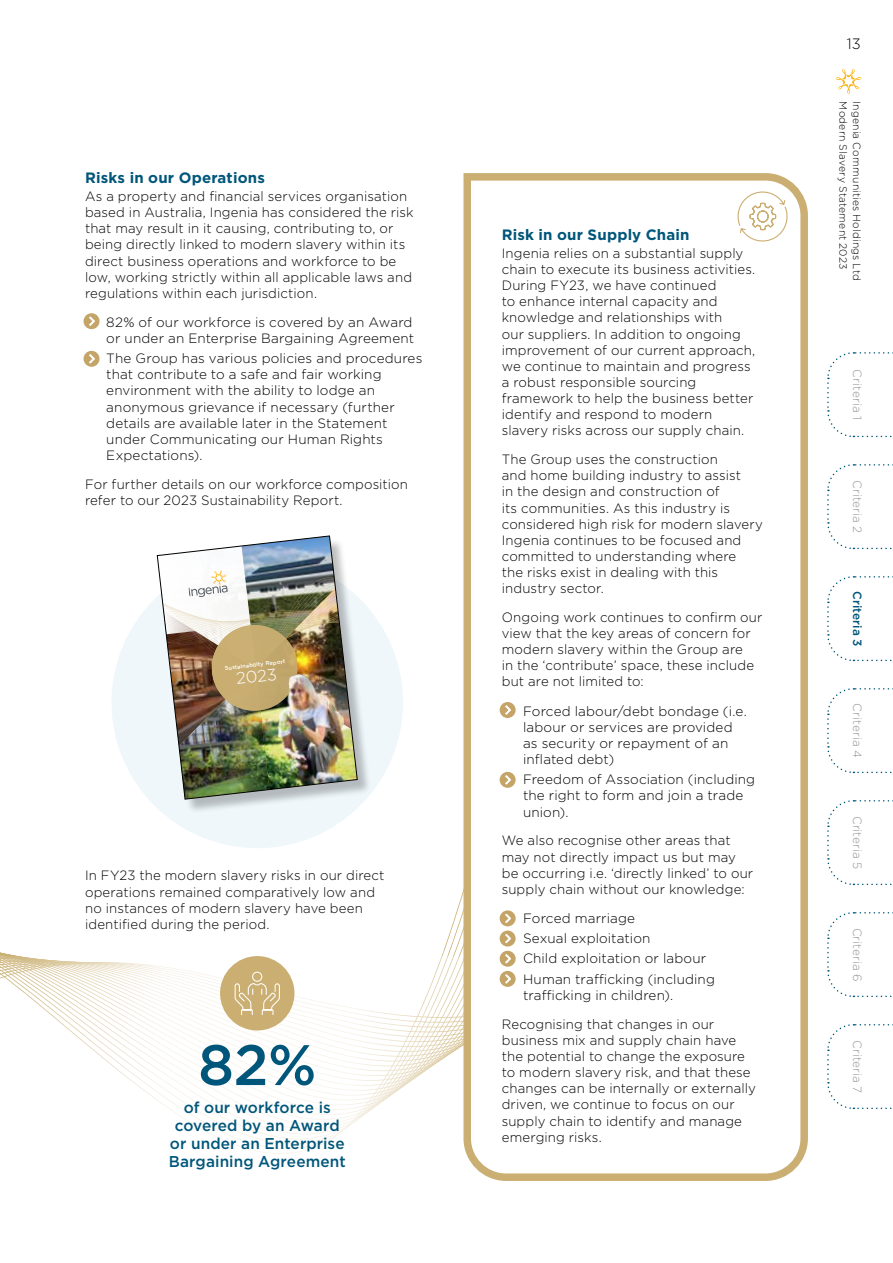
<style>
.page{position:relative;width:893px;height:1263px;background:#fff}
.page>*{position:absolute;margin:0;border:0;box-sizing:border-box;transform-origin:0 0}
.t1{font:500 57px "Gotham";color:#00567a}
.t2{font:300 16.35px "Gotham";color:#fff}
.t3{font:500 15.6px/18px "Gotham";letter-spacing:.005em;color:#00567a;text-align:center}
.t4{font:700 15px "Gotham";letter-spacing:.01em;color:#00567a}
.t5{font:300 15px "Gotham";color:#000}
.t6{font:300 13.5px/16px "Gotham";letter-spacing:.01em;color:#000}
.t7{font:300 12px "Gotham";letter-spacing:.01em;color:#939598}
.t8{font:500 12px "Gotham";letter-spacing:.01em;color:#00567a}
.t9{font:300 10.5px "Gotham";letter-spacing:.02em;color:#000}
.t10{font:500 5.55px "Gotham";color:#fff}
</style>
<div class="page">
<div style="left:111px;top:557px;width:292px;height:291px;background:#eff7fb;border-radius:50%"></div>
<div style="left:159px;top:538px;width:213px;height:276px;background:#000;opacity:.25"></div>
<img style="left:157px;top:536px;width:200px;height:263px">
<svg style="left:460px;top:173px;width:348px;height:1008px"></svg>
<svg style="left:735px;top:187px;width:55px;height:59px"></svg>
<svg style="left:827px;top:352px;width:66px;height:86px"></svg>
<svg style="left:827px;top:464px;width:66px;height:86px"></svg>
<svg style="left:827px;top:576px;width:66px;height:86px"></svg>
<svg style="left:827px;top:688px;width:66px;height:86px"></svg>
<svg style="left:827px;top:800px;width:66px;height:86px"></svg>
<svg style="left:827px;top:912px;width:66px;height:86px"></svg>
<svg style="left:827px;top:1024px;width:66px;height:86px"></svg>
<svg style="left:836px;top:69px;width:25px;height:25px"></svg>
<svg style="left:84px;top:313px;width:16px;height:16px"></svg>
<svg style="left:86px;top:314px;width:12px;height:15px"></svg>
<svg style="left:500px;top:702px;width:16px;height:16px"></svg>
<svg style="left:502px;top:702px;width:12px;height:15px"></svg>
<svg style="left:500px;top:772px;width:16px;height:16px"></svg>
<svg style="left:502px;top:772px;width:12px;height:15px"></svg>
<svg style="left:500px;top:910px;width:16px;height:16px"></svg>
<svg style="left:500px;top:930px;width:16px;height:16px"></svg>
<svg style="left:500px;top:951px;width:16px;height:16px"></svg>
<svg style="left:500px;top:971px;width:16px;height:16px"></svg>
<svg style="left:502px;top:911px;width:12px;height:75px"></svg>
<svg style="left:84px;top:351px;width:16px;height:16px"></svg>
<svg style="left:86px;top:351px;width:12px;height:15px"></svg>
<div style="left:220px;top:956px;width:74px;height:74px;background:#cbaf72;border-radius:50%"></div>
<svg style="left:234px;top:971px;width:46px;height:44px"></svg>
<p class="t4" style="left:85px;top:167px;width:181px">Risks in our Operations</p>
<p class="t6" style="left:85px;top:188px;width:330px">As a property and financial services organisation based in Australia, Ingenia has considered the risk that may result in it causing, contributing to, or being directly linked to modern slavery within its direct business operations and workforce to be low, working strictly within all applicable laws and regulations within each jurisdiction.</p>
<p class="t6" style="left:85px;top:313px;width:331px;text-align:right">• 82% of our workforce is covered by an Award or under an Enterprise Bargaining Agreement</p>
<p class="t6" style="left:106px;top:350px;width:318px;text-indent:-21px">• The Group has various policies and procedures that contribute to a safe and fair working environment with the ability to lodge an anonymous grievance if necessary (further details are available later in the Statement under Communicating our Human Rights Expectations).</p>
<p class="t6" style="left:85px;top:476px;width:324px">For further details on our workforce composition refer to our 2023 Sustainability Report.</p>
<p class="t10" style="left:225px;top:664px;width:62px;rotate:-6deg">Sustainability Report</p>
<p class="t2" style="left:235px;top:668px;width:42px;rotate:-6deg">2023</p>
<p class="t6" style="left:85px;top:867px;width:301px">In FY23 the modern slavery risks in our direct operations remained comparatively low and no instances of modern slavery have been identified during the period.</p>
<h1 class="t1" style="left:198px;top:1027px;width:120px">82%</h1>
<p class="t3" style="left:169px;top:1098px;width:179px">of our workforce is covered by an Award or under an Enterprise<br>Bargaining Agreement</p>
<p class="t4" style="left:502px;top:224px;width:189px">Risk in our Supply Chain</p>
<p class="t6" style="left:502px;top:245px;width:255px">Ingenia relies on a substantial supply chain to execute its business activities.<br>During FY23, we have continued<br>to enhance internal capacity and knowledge and relationships with<br>our suppliers. In addition to ongoing improvement of our current approach, we continue to maintain and progress a robust responsible sourcing framework to help the business better identify and respond to modern slavery risks across our supply chain.</p>
<p class="t6" style="left:502px;top:451px;width:263px">The Group uses the construction<br>and home building industry to assist<br>in the design and construction of<br>its communities. As this industry is considered high risk for modern slavery Ingenia continues to be focused and committed to understanding where<br>the risks exist in dealing with this industry sector.</p>
<p class="t6" style="left:502px;top:609px;width:262px">Ongoing work continues to confirm our view that the key areas of concern for modern slavery within the Group are<br>in the ‘contribute’ space, these include but are not limited to:</p>
<p class="t6" style="left:523px;top:702px;width:225px;text-indent:-21px">• Forced labour/debt bondage (i.e. labour or services are provided as security or repayment of an inflated debt)</p>
<p class="t6" style="left:523px;top:771px;width:234px;text-indent:-21px">• Freedom of Association (including the right to form and join a trade union).</p>
<p class="t6" style="left:502px;top:832px;width:253px">We also recognise other areas that may not directly impact us but may be occurring i.e. ‘directly linked’ to our supply chain without our knowledge:</p>
<p class="t6" style="left:502px;top:909px;width:135px">• Forced marriage</p>
<p class="t6" style="left:502px;top:930px;width:150px">• Sexual exploitation</p>
<p class="t6" style="left:502px;top:950px;width:206px">• Child exploitation or labour</p>
<p class="t6" style="left:523px;top:971px;width:193px;text-indent:-21px">• Human trafficking (including trafficking in children).</p>
<p class="t6" style="left:502px;top:1016px;width:256px">Recognising that changes in our business mix and supply chain have the potential to change the exposure to modern slavery risk, and that these changes can be internally or externally driven, we continue to focus on our supply chain to identify and manage emerging risks.</p>
<p class="t5" style="left:847px;top:34px;width:15px">13</p>
<p class="t9" style="left:850px;top:101px;width:170px;rotate:90deg">Modern Slavery Statement 2023</p>
<p class="t9" style="left:863px;top:101px;width:181px;rotate:90deg">Ingenia Communities Holdings Ltd</p>
<p class="t7" style="left:865px;top:369px;width:52px;rotate:90deg">Criteria 1</p>
<p class="t7" style="left:865px;top:480px;width:55px;rotate:90deg">Criteria 2</p>
<p class="t8" style="left:865px;top:591px;width:57px;rotate:90deg">Criteria 3</p>
<p class="t7" style="left:865px;top:703px;width:56px;rotate:90deg">Criteria 4</p>
<p class="t7" style="left:865px;top:816px;width:55px;rotate:90deg">Criteria 5</p>
<p class="t7" style="left:865px;top:927px;width:56px;rotate:90deg">Criteria 6</p>
<p class="t7" style="left:865px;top:1040px;width:55px;rotate:90deg">Criteria 7</p>
</div>
